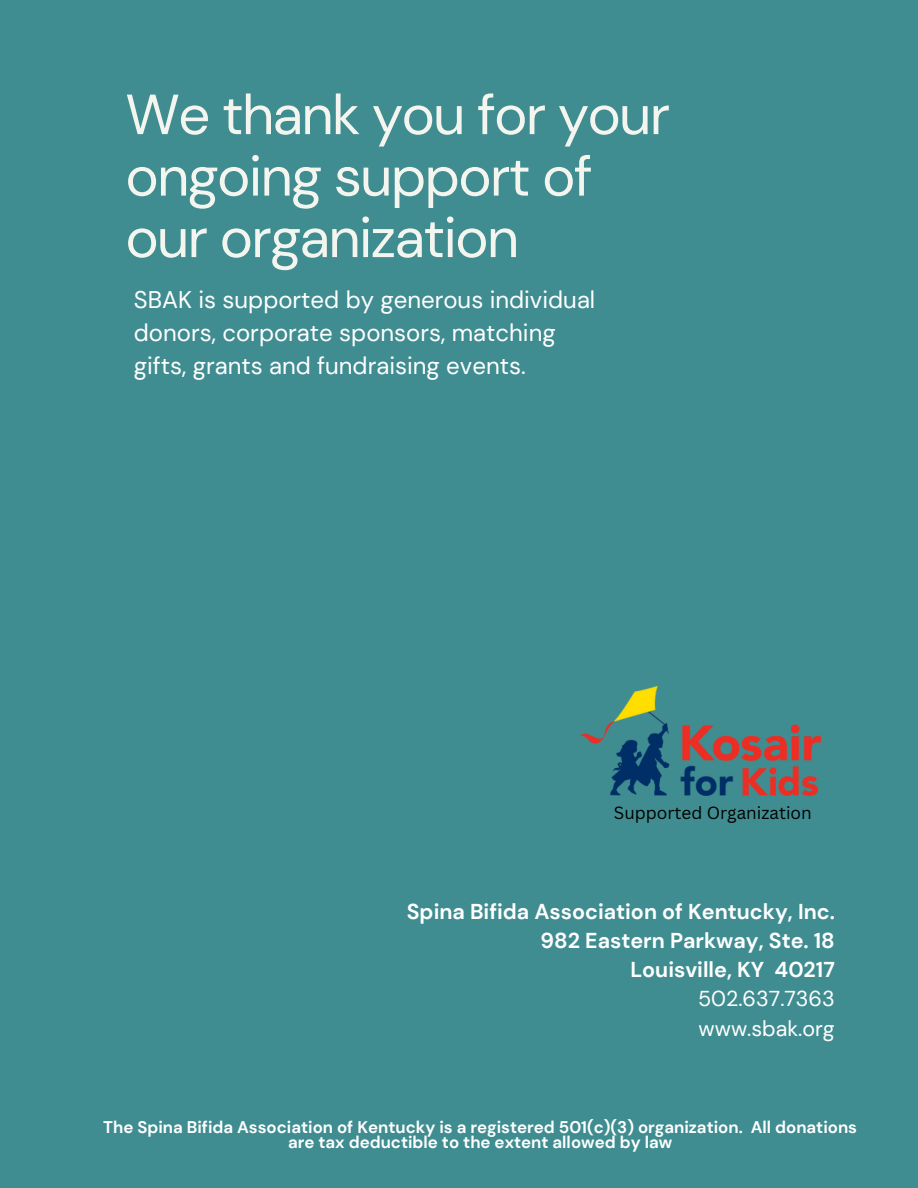
<style>
.page{position:relative;width:918px;height:1188px;background:#3f8d91}
.page>*{position:absolute;margin:0;border:0;box-sizing:border-box;transform-origin:0 0}
.t1{font:56.4px/61.5px "DM Sans";letter-spacing:-.03em;color:#f5f5ef}
.t2{font:24px/32.7px "DM Sans";color:#fff}
.t3{font:700 21.45px/29.2px "DM Sans";color:#fff;text-align:right}
.t4{font:21.45px/29.2px "DM Sans";color:#fff}
.t5{font:17.1px "Canva Sans";color:#000}
.t6{font:700 16.8px/15.8px "DM Sans";color:#fff;text-align:center}
</style>
<div class="page">
<img style="left:581px;top:686px;width:240px;height:109px">
<h1 class="t1" style="left:125px;top:84px;width:546px">We thank you for your ongoing support of our organization</h1>
<h2 class="t2" style="left:134px;top:284px;width:463px">SBAK is supported by generous individual donors, corporate sponsors, matching gifts, grants and fundraising events.</h2>
<p class="t5" style="left:614px;top:801px;width:199px">Supported Organization</p>
<p class="t3" style="left:407px;top:897px;width:430px">Spina Bifida Association of Kentucky, Inc.<br>982 Eastern Parkway, Ste. 18<br>Louisville, KY 40217</p>
<p class="t4" style="left:698px;top:984px;width:138px">502.637.7363 www.sbak.org</p>
<p class="t6" style="left:103px;top:1119px;width:755px">The Spina Bifida Association of Kentucky is a registered 501(c)(3) organization. All donations are tax deductible to the extent allowed by law</p>
</div>
